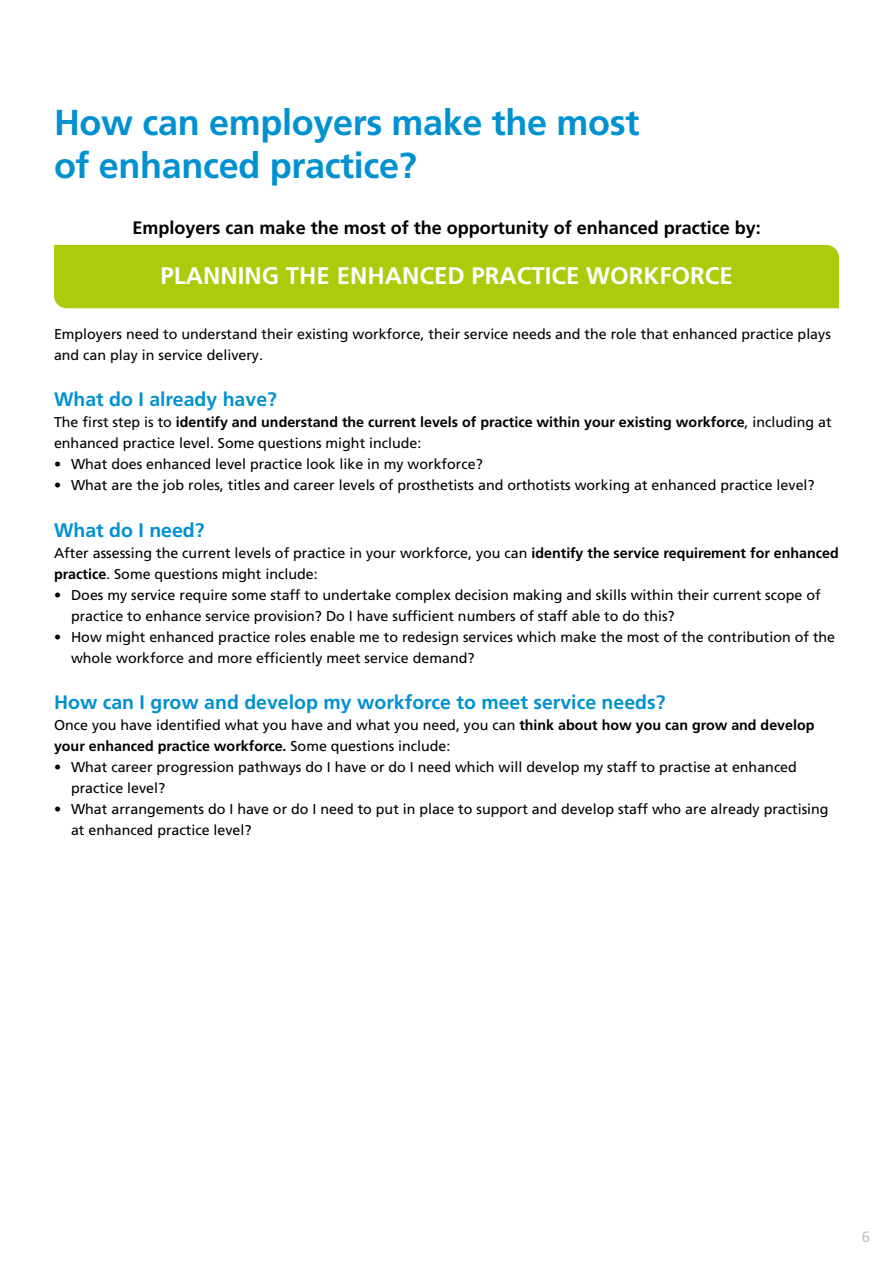
<style>
.page{position:relative;width:893px;height:1263px;background:#fff}
.page>*{position:absolute;margin:0;border:0;box-sizing:border-box;transform-origin:0 0}
.t1{font:700 36px/43.2px "Frutiger LT Pro";letter-spacing:-.01em;color:#0091d0}
.t2{font:700 24px "Frutiger LT Pro";color:#fff}
.t3{font:700 19.5px "Frutiger LT Pro";color:#0091d0}
.t4{font:700 18px "Frutiger LT Pro";color:#000}
.t5{font:15px "Frutiger LT Pro";color:#bac3c8}
.t6{font:14.25px/21px "Frutiger LT Pro";color:#000}
.s1{font-weight:700}
</style>
<div class="page">
<div style="left:54px;top:245px;width:785px;height:63px;background:#aecb0b"></div>
<p class="t1" style="left:54px;top:101px;width:587px">How can employers make the most of enhanced practice?</p>
<p class="t4" style="left:133px;top:217px;width:630px">Employers can make the most of the opportunity of enhanced practice by:</p>
<p class="t2" style="left:161px;top:262px;width:574px">PLANNING THE ENHANCED PRACTICE WORKFORCE</p>
<p class="t6" style="left:54px;top:323px;width:778px">Employers need to understand their existing workforce, their service needs and the role that enhanced practice plays and can play in service delivery.</p>
<p class="t3" style="left:54px;top:388px;width:224px">What do I already have?</p>
<p class="t6" style="left:54px;top:412px;width:779px">The first step is to <span class="s1">identify and understand the current levels of practice within your existing workforce</span>, including at enhanced practice level. Some questions might include:</p>
<p class="t6" style="left:54px;top:454px;width:430px">• What does enhanced level practice look like in my workforce?</p>
<p class="t6" style="left:54px;top:475px;width:762px">• What are the job roles, titles and career levels of prosthetists and orthotists working at enhanced practice level?</p>
<p class="t3" style="left:54px;top:518px;width:152px">What do I need?</p>
<p class="t6" style="left:54px;top:542px;width:786px">After assessing the current levels of practice in your workforce, you can <span class="s1">identify the service requirement for enhanced practice</span>. Some questions might include:</p>
<p class="t6" style="left:71px;top:584px;width:751px;text-indent:-17px">• Does my service require some staff to undertake complex decision making and skills within their current scope of practice to enhance service provision? Do I have sufficient numbers of staff able to do this?</p>
<p class="t6" style="left:71px;top:626px;width:766px;text-indent:-17px">• How might enhanced practice roles enable me to redesign services which make the most of the contribution of the whole workforce and more efficiently meet service demand?</p>
<p class="t3" style="left:54px;top:691px;width:613px">How can I grow and develop my workforce to meet service needs?</p>
<p class="t6" style="left:54px;top:715px;width:762px">Once you have identified what you have and what you need, you can <span class="s1">think about how you can grow and develop your enhanced practice workforce.</span> Some questions include:</p>
<p class="t6" style="left:71px;top:757px;width:727px;text-indent:-17px">• What career progression pathways do I have or do I need which will develop my staff to practise at enhanced practice level?</p>
<p class="t6" style="left:71px;top:799px;width:759px;text-indent:-17px">• What arrangements do I have or do I need to put in place to support and develop staff who are already practising at enhanced practice level?</p>
<p class="t5" style="left:862px;top:1227px;width:10px">6</p>
</div>
